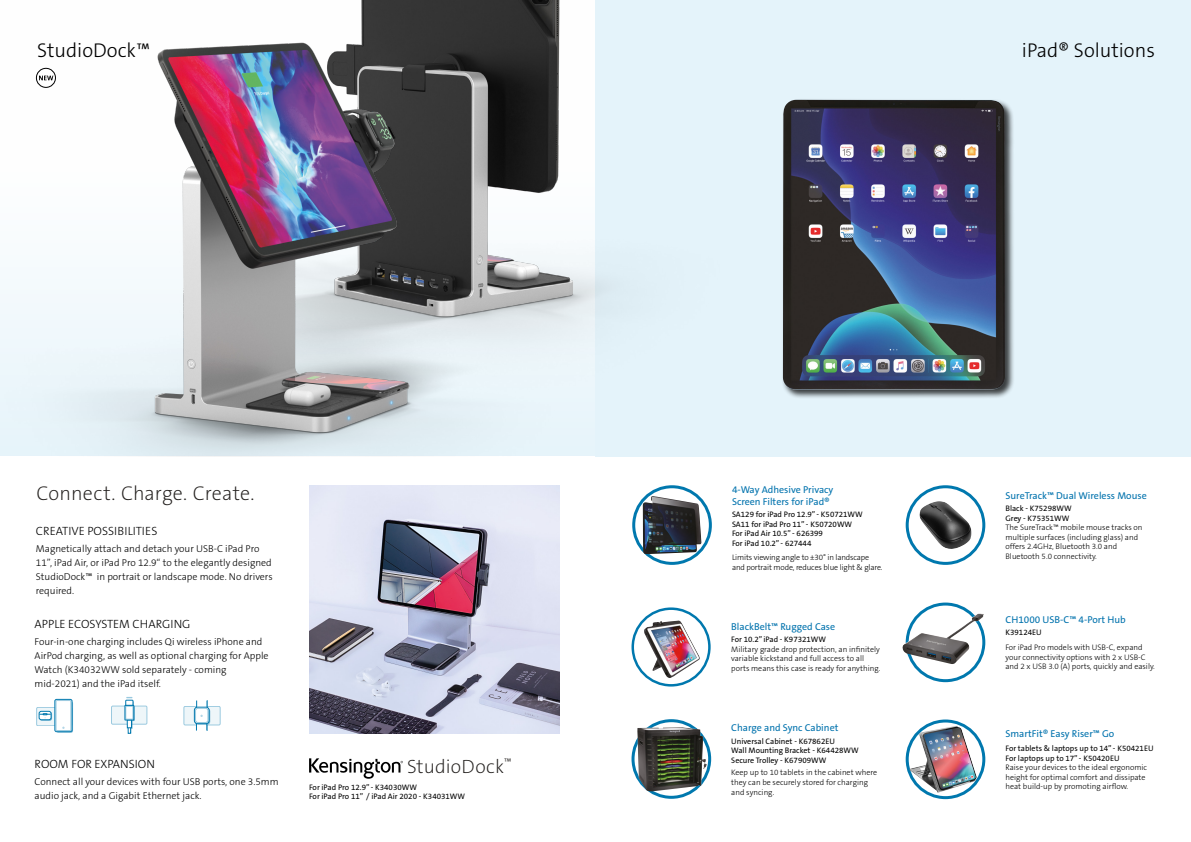
<style>
.page{position:relative;width:1191px;height:842px;background:#fff}
.page>*{position:absolute;margin:0;border:0;box-sizing:border-box;transform-origin:0 0}
.t1{font:20px "The Sans KENSINGTON3 Li";color:#000}
.t2{font:20px "The Sans KENSINGTON2 XL";letter-spacing:.005em;color:#23201e}
.t3{font:19.3px "The Sans KENSINGTON2 XL";letter-spacing:.01em;color:#23201e}
.t4{font:12px "The Sans KENSINGTON3 Li";color:#000}
.t5{font:10px/14px "The Sans KENSINGTON3 Li";color:#000}
.t6{font:10px/12px "The Sans KENSINGTON5 Rg";color:#0172ad}
.t7{font:8px/9.6px "The Sans KENSINGTON3 Li";color:#000}
.t8{font:8px/9.6px "The Sans KENSINGTON5 Rg";color:#000}
</style>
<div class="page">
<div style="left:595px;top:0;width:596px;height:456px;background:#e4f3fa"></div>
<svg style="left:907px;top:604px;width:76px;height:77px"></svg>
<div style="left:905px;top:602px;width:80px;height:80px;border:3px solid #0078ae;border-radius:50%"></div>
<svg style="left:633px;top:609px;width:76px;height:76px"></svg>
<div style="left:631px;top:607px;width:79px;height:79px;border:2px solid #0078ae;border-radius:50%"></div>
<img style="left:644px;top:620px;width:56px;height:58px">
<img style="left:902px;top:613px;width:81px;height:51px">
<div style="left:781px;top:98px;width:233px;height:301px;background:#000;opacity:.75"></div>
<img style="left:782px;top:100px;width:223px;height:290px">
<svg style="left:907px;top:487px;width:76px;height:76px"></svg>
<div style="left:905px;top:485px;width:80px;height:80px;border:3px solid #0078ae;border-radius:50%"></div>
<img style="left:919px;top:501px;width:52px;height:49px">
<svg style="left:634px;top:487px;width:76px;height:76px"></svg>
<div style="left:632px;top:485px;width:80px;height:80px;border:3px solid #0078ae;border-radius:50%"></div>
<img style="left:642px;top:496px;width:59px;height:58px">
<svg style="left:907px;top:721px;width:76px;height:77px"></svg>
<div style="left:905px;top:719px;width:80px;height:80px;border:3px solid #0078ae;border-radius:50%"></div>
<svg style="left:633px;top:721px;width:76px;height:76px"></svg>
<div style="left:631px;top:719px;width:80px;height:80px;border:3px solid #0078ae;border-radius:50%"></div>
<img style="left:637px;top:727px;width:70px;height:64px">
<img style="left:909px;top:726px;width:67px;height:67px">
<img style="left:361px;top:0;width:249px;height:394px">
<svg style="left:309px;top:758px;width:94px;height:21px"></svg>
<img style="left:0;top:26px;width:557px;height:430px">
<svg style="left:37px;top:707px;width:35px;height:19px"></svg>
<div style="left:36px;top:707px;width:36px;height:19px;border:1px solid #0078ae"></div>
<div style="left:55px;top:699px;width:17px;height:33px;border:1px solid #0078ae;border-radius:2px"></div>
<svg style="left:39px;top:700px;width:34px;height:33px"></svg>
<div style="left:111px;top:706px;width:36px;height:18px;background:#eef6f9"></div>
<div style="left:111px;top:706px;width:36px;height:18px;border:1px solid #0078ae"></div>
<svg style="left:125px;top:697px;width:10px;height:36px"></svg>
<div style="left:127px;top:720px;width:5px;height:8px;border:1px solid #0078ae"></div>
<div style="left:125px;top:705px;width:9px;height:15px;background:#fff"></div>
<div style="left:125px;top:705px;width:9px;height:15px;border:1px solid #0078ae"></div>
<div style="left:126px;top:706px;width:7px;height:13px;border:1px solid #0078ae"></div>
<svg style="left:184px;top:706px;width:36px;height:19px"></svg>
<div style="left:184px;top:706px;width:36px;height:19px;border:1px solid #0078ae"></div>
<div style="left:194px;top:707px;width:15px;height:17px;border:1px solid #0078ae;border-radius:3px"></div>
<svg style="left:195px;top:700px;width:15px;height:31px"></svg>
<svg style="left:36px;top:68px;width:19px;height:19px"></svg>
<div style="left:36px;top:68px;width:20px;height:20px;border:1px solid #000;border-radius:50%"></div>
<svg style="left:39px;top:76px;width:14px;height:4px"></svg>
<img style="left:309px;top:485px;width:250px;height:248px">
<h1 class="t1" style="left:37px;top:40px;width:114px">StudioDock™</h1>
<h1 class="t1" style="left:1022px;top:40px;width:134px">iPad® Solutions</h1>
<h1 class="t2" style="left:36px;top:483px;width:219px">Connect. Charge. Create.</h1>
<h3 class="t4" style="left:36px;top:524px;width:123px">CREATIVE POSSIBILITIES</h3>
<p class="t5" style="left:36px;top:542px;width:238px">Magnetically attach and detach your USB-C iPad Pro 11”, iPad Air, or iPad Pro 12.9“ to the elegantly designed StudioDock™ in portrait or landscape mode. No drivers required.</p>
<h3 class="t4" style="left:35px;top:618px;width:157px">APPLE ECOSYSTEM CHARGING</h3>
<p class="t5" style="left:35px;top:635px;width:235px">Four-in-one charging includes Qi wireless iPhone and AirPod charging, as well as optional charging for Apple Watch (K34032WW sold separately - coming mid-2021) and the iPad itself.</p>
<p class="t6" style="left:732px;top:484px;width:103px">4-Way Adhesive Privacy<br>Screen Filters for iPad®</p>
<p class="t8" style="left:732px;top:510px;width:132px">SA129 for iPad Pro 12.9” - K50721WW<br>SA11 for iPad Pro 11” - K50720WW<br>For iPad Air 10.5” - 626399<br>For iPad 10.2” - 627444</p>
<p class="t7" style="left:732px;top:553px;width:152px">Limits viewing angle to ±30° in landscape and portrait mode, reduces blue light &amp; glare.</p>
<p class="t6" style="left:731px;top:621px;width:105px">BlackBelt™ Rugged Case</p>
<p class="t8" style="left:731px;top:635px;width:96px">For 10.2” iPad - K97321WW</p>
<p class="t7" style="left:731px;top:645px;width:151px">Military grade drop protection, an infinitely variable kickstand and full access to all ports means this case is ready for anything.</p>
<p class="t6" style="left:1005px;top:489px;width:143px">SureTrack™ Dual Wireless Mouse</p>
<p class="t8" style="left:1005px;top:504px;width:68px">Black - K75298WW<br>Grey - K75351WW</p>
<p class="t7" style="left:1005px;top:523px;width:139px">The SureTrack™ mobile mouse tracks on multiple surfaces (including glass) and offers 2.4GHz, Bluetooth 3.0 and Bluetooth 5.0 connectivity.</p>
<p class="t6" style="left:1005px;top:614px;width:122px">CH1000 USB-C™ 4-Port Hub</p>
<p class="t8" style="left:1005px;top:628px;width:38px">K39124EU</p>
<p class="t7" style="left:1005px;top:643px;width:151px">For iPad Pro models with USB-C, expand your connectivity options with 2 x USB-C and 2 x USB 3.0 (A) ports, quickly and easily.</p>
<h3 class="t4" style="left:35px;top:758px;width:122px">ROOM FOR EXPANSION</h3>
<p class="t5" style="left:35px;top:775px;width:246px">Connect all your devices with four USB ports, one 3.5mm audio jack, and a Gigabit Ethernet jack.</p>
<h2 class="t3" style="left:407px;top:756px;width:106px">StudioDock<sup>™</sup></h2>
<p class="t8" style="left:309px;top:783px;width:158px">For iPad Pro 12.9” - K34030WW<br>For iPad Pro 11” / iPad Air 2020 - K34031WW</p>
<p class="t6" style="left:731px;top:722px;width:109px">Charge and Sync Cabinet</p>
<p class="t8" style="left:731px;top:736px;width:129px">Universal Cabinet - K67862EU<br>Wall Mounting Bracket - K64428WW<br>Secure Trolley - K67909WW</p>
<p class="t7" style="left:731px;top:768px;width:147px">Keep up to 10 tablets in the cabinet where they can be securely stored for charging and syncing.</p>
<p class="t6" style="left:1005px;top:727px;width:110px">SmartFit® Easy Riser™ Go</p>
<p class="t8" style="left:1005px;top:744px;width:150px">For tablets &amp; laptops up to 14” - K50421EU<br>For laptops up to 17” - K50420EU</p>
<p class="t7" style="left:1005px;top:763px;width:143px">Raise your devices to the ideal ergonomic height for optimal comfort and dissipate heat build-up by promoting airflow.</p>
</div>
